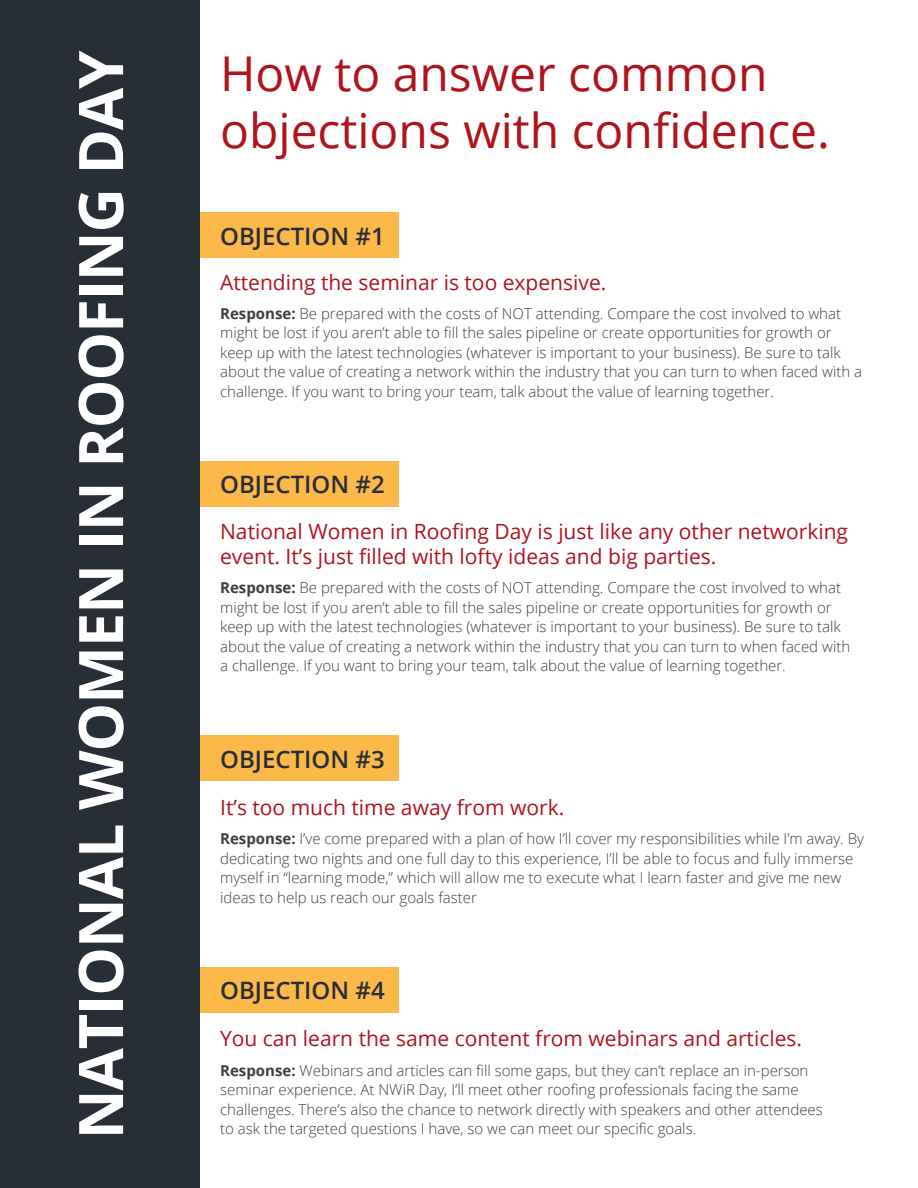
<style>
.page{position:relative;width:918px;height:1188px;background:#fff}
.page>*{position:absolute;margin:0;border:0;box-sizing:border-box;transform-origin:0 0}
.Headings{font:700 61.5px "Open Sans";letter-spacing:-.02em;color:#fff}
.Headings-2{font:48px/57.6px "Open Sans";color:#b0131c}
.Subheader{font:600 24px "Open Sans";color:#272e35}
.Bodycopy{font:21px/25.2px "Open Sans";color:#b0131c}
.Bodycopy-2{font:300 15px/19.5px "Open Sans";color:#3e3e3f}
.s1{font-weight:700}
</style>
<div class="page">
<div style="left:166px;top:213px;width:232px;height:45px;background:#fcb949"></div>
<div style="left:166px;top:461px;width:232px;height:46px;background:#fcb949"></div>
<div style="left:166px;top:736px;width:232px;height:45px;background:#fcb949"></div>
<div style="left:166px;top:967px;width:232px;height:45px;background:#fcb949"></div>
<div style="left:0;top:0;width:199px;height:1188px;background:#272e35"></div>
<p class="Headings" style="left:57px;top:1139px;width:1090px;rotate:-90deg">NATIONAL WOMEN IN ROOFING DAY</p>
<p class="Headings-2" style="left:220px;top:43px;width:611px">How to answer common objections with confidence.</p>
<p class="Subheader" style="left:220px;top:219px;width:166px">OBJECTION #1</p>
<p class="Bodycopy" style="left:220px;top:269px;width:388px">Attending the seminar is too expensive.</p>
<p class="Bodycopy-2" style="left:220px;top:303px;width:643px"><span class="s1">Response:</span> Be prepared with the costs of NOT attending. Compare the cost involved to what might be lost if you aren’t able to fill the sales pipeline or create opportunities for growth or keep up with the latest technologies (whatever is important to your business). Be sure to talk about the value of creating a network within the industry that you can turn to when faced with a challenge. If you want to bring your team, talk about the value of learning together.</p>
<p class="Subheader" style="left:220px;top:468px;width:166px">OBJECTION #2</p>
<p class="Bodycopy" style="left:220px;top:518px;width:630px">National Women in Roofing Day is just like any other networking event. It’s just filled with lofty ideas and big parties.</p>
<p class="Bodycopy-2" style="left:220px;top:578px;width:632px"><span class="s1">Response:</span> Be prepared with the costs of NOT attending. Compare the cost involved to what might be lost if you aren’t able to fill the sales pipeline or create opportunities for growth or keep up with the latest technologies (whatever is important to your business). Be sure to talk about the value of creating a network within the industry that you can turn to when faced with a challenge. If you want to bring your team, talk about the value of learning together.</p>
<p class="Subheader" style="left:220px;top:742px;width:166px">OBJECTION #3</p>
<p class="Bodycopy" style="left:220px;top:794px;width:346px">It’s too much time away from work.</p>
<p class="Bodycopy-2" style="left:220px;top:829px;width:645px"><span class="s1">Response:</span> I’ve come prepared with a plan of how I’ll cover my responsibilities while I’m away. By dedicating two nights and one full day to this experience, I’ll be able to focus and fully immerse myself in “learning mode,” which will allow me to execute what I learn faster and give me new ideas to help us reach our goals faster</p>
<p class="Subheader" style="left:220px;top:974px;width:166px">OBJECTION #4</p>
<p class="Bodycopy" style="left:220px;top:1025px;width:583px">You can learn the same content from webinars and articles.</p>
<p class="Bodycopy-2" style="left:220px;top:1060px;width:604px"><span class="s1">Response:</span> Webinars and articles can fill some gaps, but they can’t replace an in-person seminar experience. At NWiR Day, I’ll meet other roofing professionals facing the same challenges. There’s also the chance to network directly with speakers and other attendees</p>
<p class="Bodycopy-2" style="left:220px;top:1118px;width:478px">to ask the targeted questions I have, so we can meet our specific goals.</p>
</div>
